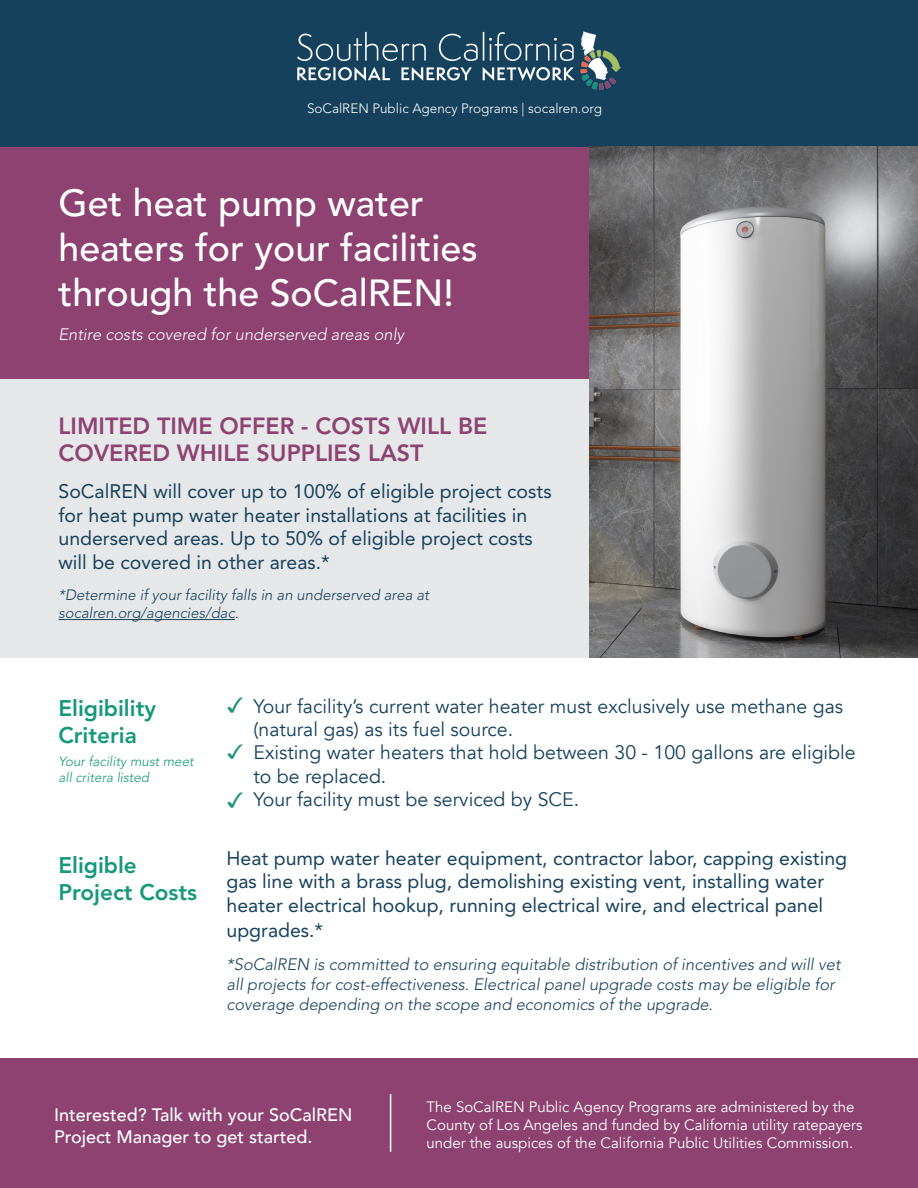
<style>
.page{position:relative;width:918px;height:1188px;background:#fff}
.page>*{position:absolute;margin:0;border:0;box-sizing:border-box;transform-origin:0 0}
.t1{font:500 37.5px/45px "Avenir LT Std";color:#fff}
.t2{font:800 23.25px/27.9px "Avenir LT Std";color:#8d4271}
.t3{font:800 22.5px/27px "Avenir LT Std";color:#15987b}
.t4{font:19.5px/23.4px "Avenir LT Std";color:#16415c}
.t5{font:19.5px/23.4px "Avenir";color:#16415c}
.t6{font:500 18px/21.6px "Avenir";color:#fff}
.t7{font:italic 300 16.5px/19.8px "Avenir LT Std";color:#16415c}
.t8{font:italic 300 16.5px "Avenir LT Std";color:#fff}
.Paragraph_Style_2{font:15px/18px "Avenir";color:#fff}
.t9{font:italic 300 15px "Avenir LT Std";color:#16415c}
.t10{font:300 13.5px "Avenir LT Std";color:#fff}
.t11{font:italic 300 13.5px "Avenir LT Std";color:#15987b}
.s1{font-family:"Adobe Myungjo Std";font-weight:500;color:#15987b}
</style>
<div class="page">
<div style="left:0;top:148px;width:590px;height:233px;background:#8d4271"></div>
<div style="left:0;top:379px;width:590px;height:278px;background:#e6e7e9"></div>
<div style="left:0;top:0;width:918px;height:147px;background:#16415c"></div>
<img style="left:297px;top:32px;width:324px;height:57px">
<hr style="left:58px;top:619px;width:177px;height:1px;background:#16415c">
<div style="left:0;top:1058px;width:918px;height:130px;background:#8d4271"></div>
<hr style="left:390px;top:1094px;width:1px;height:58px;background:#fff">
<img style="left:590px;top:147px;width:328px;height:510px">
<img style="left:227px;top:698px;width:15px;height:14px">
<img style="left:227px;top:744px;width:15px;height:15px">
<img style="left:227px;top:792px;width:15px;height:15px">
<p class="t10" style="left:307px;top:101px;width:296px">SoCalREN Public Agency Programs | socalren.org</p>
<p class="t1" style="left:58px;top:181px;width:421px">Get heat pump water heaters for your facilities through the SoCalREN!</p>
<p class="t8" style="left:58px;top:324px;width:347px">Entire costs covered for underserved areas only</p>
<p class="t2" style="left:58px;top:412px;width:430px">LIMITED TIME OFFER - COSTS WILL BE<br>COVERED WHILE SUPPLIES LAST</p>
<p class="t4" style="left:58px;top:480px;width:495px">SoCalREN will cover up to 100% of eligible project costs for heat pump water heater installations at facilities in underserved areas. Up to 50% of eligible project costs will be covered in other areas.*</p>
<p class="t9" style="left:58px;top:586px;width:372px">*Determine if your facility falls in an underserved area at</p>
<p class="t9" style="left:58px;top:604px;width:182px">socalren.org/agencies/dac.</p>
<p class="t3" style="left:58px;top:695px;width:99px">Eligibility</p>
<p class="t3" style="left:58px;top:722px;width:80px">Criteria</p>
<p class="t11" style="left:58px;top:753px;width:137px">Your facility must meet</p>
<p class="t11" style="left:58px;top:770px;width:92px">all critera listed</p>
<p class="t3" style="left:58px;top:852px;width:140px">Eligible<br>Project Costs</p>
<p class="t5" style="left:254px;top:694px;width:591px;text-indent:-27px"><span class="s1">✓</span> Your facility’s current water heater must exclusively use methane gas (natural gas) as its fuel source.</p>
<p class="t5" style="left:254px;top:741px;width:604px;text-indent:-27px"><span class="s1">✓</span> Existing water heaters that hold between 30 - 100 gallons are eligible to be replaced.</p>
<p class="t5" style="left:226px;top:788px;width:354px"><span class="s1">✓</span> Your facility must be serviced by SCE.</p>
<p class="t4" style="left:226px;top:846px;width:622px">Heat pump water heater equipment, contractor labor, capping existing gas line with a brass plug, demolishing existing vent, installing water heater electrical hookup, running electrical wire, and electrical panel</p>
<p class="t4" style="left:226px;top:918px;width:98px">upgrades.*</p>
<p class="t7" style="left:226px;top:955px;width:616px">*SoCalREN is committed to ensuring equitable distribution of incentives and will vet all projects for cost-effectiveness. Electrical panel upgrade costs may be eligible for coverage depending on the scope and economics of the upgrade.</p>
<p class="t6" style="left:54px;top:1103px;width:300px">Interested? Talk with your SoCalREN<br>Project Manager to get started.</p>
<p class="Paragraph_Style_2" style="left:427px;top:1099px;width:438px">The SoCalREN Public Agency Programs are administered by the<br>County of Los Angeles and funded by California utility ratepayers under the auspices of the California Public Utilities Commission.</p>
</div>
